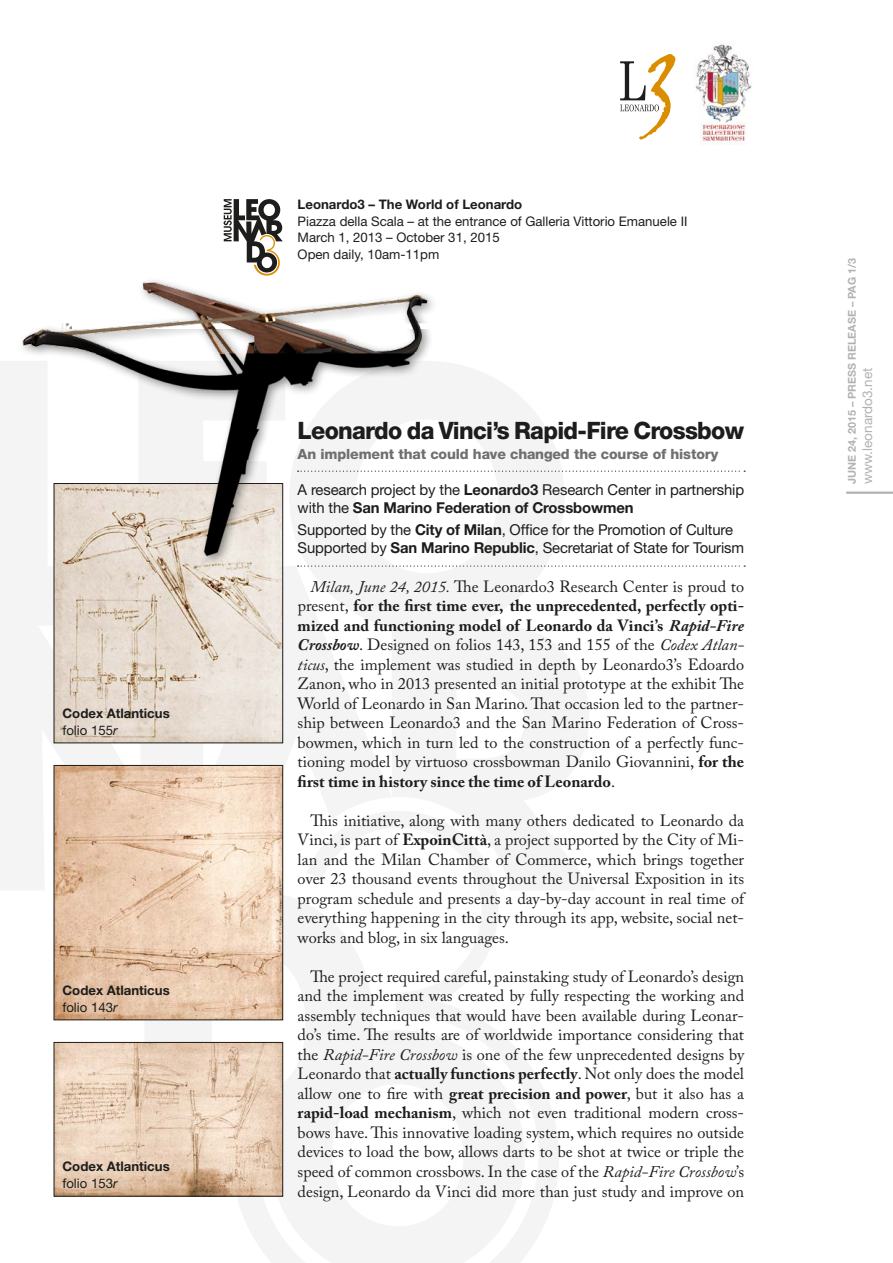
<style>
.page{position:relative;width:893px;height:1263px;background:#fff}
.page>*{position:absolute;margin:0;border:0;box-sizing:border-box;transform-origin:0 0}
.t1{font:800 24px "Helvetica Neue LT";letter-spacing:-.03em;color:#1d1d1b}
.t2{font:16.2px/19.5px "Adobe Caslon Pro";color:#1d1d1b;text-align:justify}
.t3{font:15px/18px "Helvetica Neue LT";letter-spacing:-.01em;color:#1d1d1b}
.t4{font:800 14.1px "Helvetica Neue LT";letter-spacing:-.01em;color:#706f6f}
.t5{font:13.5px "Helvetica Neue LT";color:#b3b2b2}
.t6{font:13.2px/16.5px "Helvetica Neue LT";color:#1d1d1b}
.t7{font:700 13.2px/16.5px "Helvetica Neue LT";color:#1d1d1b}
.t8{font:700 10.8px "Helvetica Neue LT";color:#b3b2b2}
.s1{font-weight:400}
.s2{font-weight:400;font-style:italic}
.s3{font-weight:700}
.s4{font-style:italic}
.s5{font-weight:700;font-style:italic}
</style>
<div class="page">
<svg style="left:0;top:376px;width:595px;height:887px"></svg>
<img style="left:56px;top:767px;width:225px;height:251px">
<div style="left:54px;top:765px;width:229px;height:255px;border:1px solid #1d1d1b"></div>
<img style="left:56px;top:1044px;width:225px;height:150px">
<div style="left:54px;top:1042px;width:229px;height:154px;border:1px solid #1d1d1b"></div>
<img style="left:56px;top:625px;width:225px;height:116px">
<img style="left:0;top:199px;width:489px;height:426px">
<svg style="left:620px;top:54px;width:55px;height:86px"></svg>
<img style="left:695px;top:44px;width:57px;height:101px">
<hr style="left:846px;top:491px;width:47px;height:3px;background:#b3b2b2">
<svg style="left:298px;top:471px;width:447px;height:1px"></svg>
<svg style="left:298px;top:565px;width:447px;height:2px"></svg>
<p class="t7" style="left:63px;top:705px;width:109px">Codex Atlanticus <span class="s1">folio 155</span><span class="s2">r</span></p>
<p class="t7" style="left:63px;top:982px;width:109px">Codex Atlanticus <span class="s1">folio 143</span><span class="s2">r</span></p>
<p class="t7" style="left:63px;top:1158px;width:109px">Codex Atlanticus <span class="s1">folio 153</span><span class="s2">r</span></p>
<p class="t7" style="left:298px;top:196px;width:226px">Leonardo3 – The World of Leonardo</p>
<p class="t6" style="left:298px;top:213px;width:391px">Piazza della Scala – at the entrance of Galleria Vittorio Emanuele II<br>March 1, 2013 – October 31, 2015<br>Open daily, 10am-11pm</p>
<h1 class="t1" style="left:298px;top:416px;width:448px">Leonardo da Vinci’s Rapid-Fire Crossbow</h1>
<p class="t4" style="left:298px;top:445px;width:422px">An implement that could have changed the course of history</p>
<p class="t3" style="left:298px;top:480px;width:448px">A research project by the <span class="s3">Leonardo3</span> Research Center in partnership with the <span class="s3">San Marino Federation of Crossbowmen</span></p>
<p class="t3" style="left:298px;top:520px;width:448px">Supported by the <span class="s3">City of Milan</span>, Office for the Promotion of Culture<br>Supported by <span class="s3">San Marino Republic</span>, Secretariat of State for Tourism</p>
<p class="t2" style="left:298px;top:576px;width:448px;text-indent:13px"><span class="s4">Milan, June 24, 2015.</span> The Leonardo3 Research Center is proud to present, <span class="s3">for the first time ever, the unprecedented, perfectly opti&shy;mized and functioning model of Leonardo da Vinci’s</span> <span class="s5">Rapid-Fire Crossbow</span>. Designed on folios 143, 153 and 155 of the <span class="s4">Codex Atlan&shy;ticus</span>, the implement was studied in depth by Leonardo3’s Edoardo Zanon, who in 2013 presented an initial prototype at the exhibit The World of Leonardo in San Marino. That occasion led to the partner&shy;ship between Leonardo3 and the San Marino Federation of Cross&shy;bowmen, which in turn led to the construction of a perfectly func&shy;tioning model by virtuoso crossbowman Danilo Giovannini, <span class="s3">for the first time in history since the time of Leonardo</span>.</p>
<p class="t2" style="left:298px;top:810px;width:448px;text-indent:13px">This initiative, along with many others dedicated to Leonardo da Vinci, is part of <span class="s3">ExpoinCittà</span>, a project supported by the City of Mi&shy;lan and the Milan Chamber of Commerce, which brings together over 23 thousand events throughout the Universal Exposition in its program schedule and presents a day-by-day account in real time of everything happening in the city through its app, website, social net&shy;works and blog, in six languages.</p>
<p class="t2" style="left:298px;top:966px;width:448px;text-indent:13px">The project required careful, painstaking study of Leonardo’s design and the implement was created by fully respecting the working and assembly techniques that would have been available during Leonar&shy;do’s time. The results are of worldwide importance considering that the <span class="s4">Rapid-Fire Crossbow</span> is one of the few unprecedented designs by Leonardo that <span class="s3">actually functions perfectly</span>. Not only does the model allow one to fire with <span class="s3">great precision and power</span>, but it also has a <span class="s3">rapid-load mechanism</span>, which not even traditional modern cross&shy;bows have. This innovative loading system, which requires no outside devices to load the bow, allows darts to be shot at twice or triple the speed of common crossbows. In the case of the <span class="s4">Rapid-Fire Crossbow</span>’s design, Leonardo da Vinci did more than just study and improve on</p>
<p class="t8" style="left:845px;top:484px;width:228px;rotate:-90deg">june 24, 2015 – Press Release – pag 1/3</p>
<p class="t5" style="left:859px;top:484px;width:118px;rotate:-90deg">www.leonardo3.net</p>
</div>
